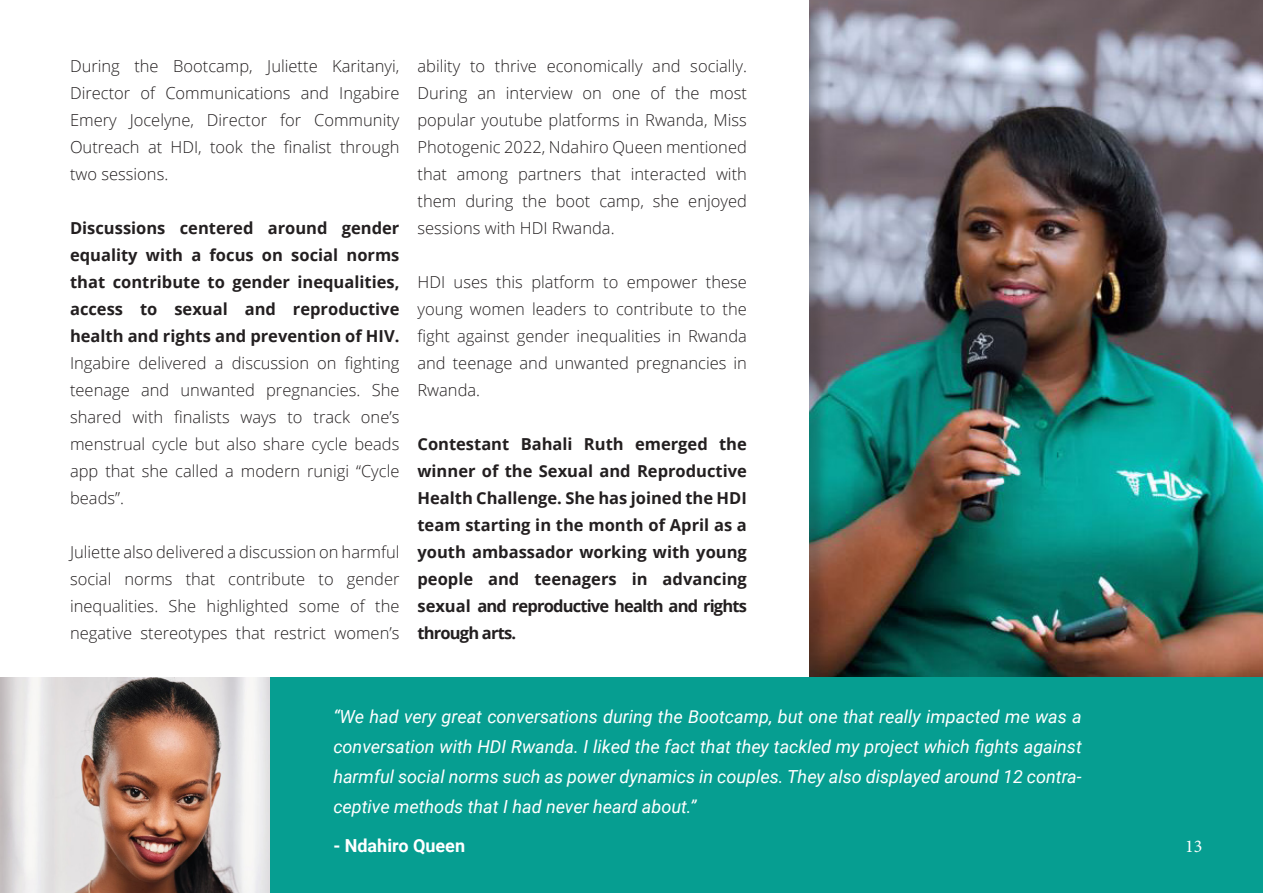
<style>
.page{position:relative;width:1263px;height:893px;background:#fff}
.page>*{position:absolute;margin:0;border:0;box-sizing:border-box;transform-origin:0 0}
.t1{font:italic 18px/30px "Roboto";color:#fff;text-align:justify}
.t2{font:700 18px "Roboto";color:#fff}
.t3{font:18px "Minion Pro";color:#fff}
.t4{font:300 16.5px/27px "Open Sans";color:#231f20;text-align:justify}
.t5{font:700 16.5px/27px "Open Sans";color:#231f20;text-align:justify}
</style>
<div class="page">
<img style="left:809px;top:0;width:454px;height:678px">
<img style="left:1px;top:678px;width:269px;height:215px">
<div style="left:270px;top:678px;width:993px;height:215px;background:#069e91"></div>
<img style="left:0;top:0;width:1px;height:893px">
<p class="t4" style="left:70px;top:52px;width:331px">During the Bootcamp, Juliette Karitanyi, Director of Communications and Ingabire Emery Jocelyne, Director for Community Outreach at HDI, took the finalist through two sessions.</p>
<p class="t5" style="left:70px;top:214px;width:331px">Discussions centered around gender equality with a focus on social norms that contribute to gender inequalities, access to sexual and reproductive health and rights and prevention of HIV.</p>
<p class="t4" style="left:70px;top:349px;width:331px">Ingabire delivered a discussion on fighting teenage and unwanted pregnancies. She shared with finalists ways to track one’s menstrual cycle but also share cycle beads app that she called a modern runigi “Cycle beads”.</p>
<p class="t4" style="left:70px;top:538px;width:331px">Juliette also delivered a discussion on harmful social norms that contribute to gender inequalities. She highlighted some of the negative stereotypes that restrict women’s</p>
<p class="t4" style="left:417px;top:52px;width:331px">ability to thrive economically and socially.<br>During an interview on one of the most popular youtube platforms in Rwanda, Miss Photogenic 2022, Ndahiro Queen mentioned that among partners that interacted with them during the boot camp, she enjoyed sessions with HDI Rwanda.</p>
<p class="t4" style="left:417px;top:268px;width:331px">HDI uses this platform to empower these young women leaders to contribute to the fight against gender inequalities in Rwanda and teenage and unwanted pregnancies in Rwanda.</p>
<p class="t5" style="left:417px;top:430px;width:331px">Contestant Bahali Ruth emerged the winner of the Sexual and Reproductive Health Challenge. She has joined the HDI team starting in the month of April as a youth ambassador working with young people and teenagers in advancing sexual and reproductive health and rights through arts.</p>
<p class="t1" style="left:333px;top:701px;width:750px">“We had very great conversations during the Bootcamp, but one that really impacted me was a conversation with HDI Rwanda. I liked the fact that they tackled my project which fights against harmful social norms such as power dynamics in couples. They also displayed around 12 contra&shy;ceptive methods that I had never heard about.”</p>
<p class="t2" style="left:333px;top:833px;width:133px">- Ndahiro Queen</p>
<p class="t3" style="left:1185px;top:834px;width:19px">13</p>
</div>
